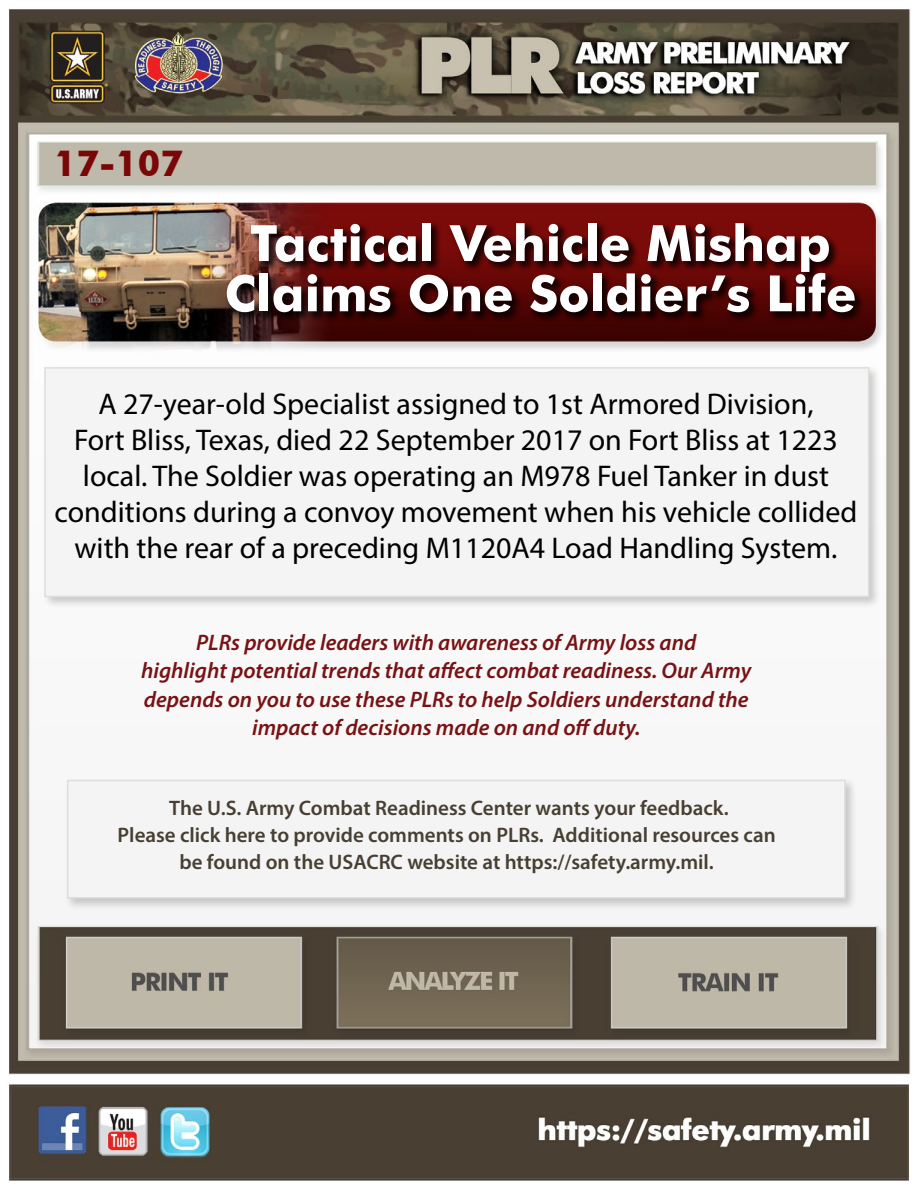
<style>
.page{position:relative;width:918px;height:1188px;background:#fff}
.page>*{position:absolute;margin:0;border:0;box-sizing:border-box;transform-origin:0 0}
.t1{font:700 50.1px/50.2px "Futura BT";color:#fff;text-align:center}
.t2{font:700 36px "Futura BT";color:#7a0708}
.t3{font:30px/36px "Myriad Pro";color:#000;text-align:center}
.t4{font:italic 600 22.5px/28.5px "Myriad Pro";color:#791214;text-align:center}
.t5{font:600 21px/27px "Myriad Pro";color:#483f33;text-align:center}
</style>
<div class="page">
<img style="left:9px;top:9px;width:902px;height:1172px">
<div style="left:42px;top:365px;width:839px;height:244px;background:#000;opacity:.2"></div>
<div style="left:44px;top:367px;width:825px;height:230px;background:#f4f4f4;border:2px solid #dedfd9"></div>
<div style="left:225px;top:221px;width:640px;height:102px;background:#000;opacity:.78"></div>
<div style="left:65px;top:778px;width:793px;height:133px;background:#000;opacity:.2"></div>
<div style="left:67px;top:780px;width:779px;height:119px;background:#f4f4f4;border:2px solid #dedfd9"></div>
<p class="t2" style="left:54px;top:141px;width:130px">17-107</p>
<h1 class="t1" style="left:224px;top:218px;width:634px">Tactical Vehicle Mishap<br>Claims One Soldier’s Life</h1>
<p class="t3" style="left:54px;top:385px;width:805px">A 27-year-old Specialist assigned to 1st Armored Division,<br>Fort Bliss, Texas, died 22 September 2017 on Fort Bliss at 1223 local. The Soldier was operating an M978 Fuel Tanker in dust conditions during a convoy movement when his vehicle collided with the rear of a preceding M1120A4 Load Handling System.</p>
<p class="t4" style="left:141px;top:627px;width:612px">PLRs provide leaders with awareness of Army loss and<br>highlight potential trends that affect combat readiness. Our Army depends on you to use these PLRs to help Soldiers understand the impact of decisions made on and off duty.</p>
<p class="t5" style="left:118px;top:794px;width:660px">The U.S. Army Combat Readiness Center wants your feedback.<br>Please click here to provide comments on PLRs. Additional resources can be found on the USACRC website at https://safety.army.mil.</p>
</div>
